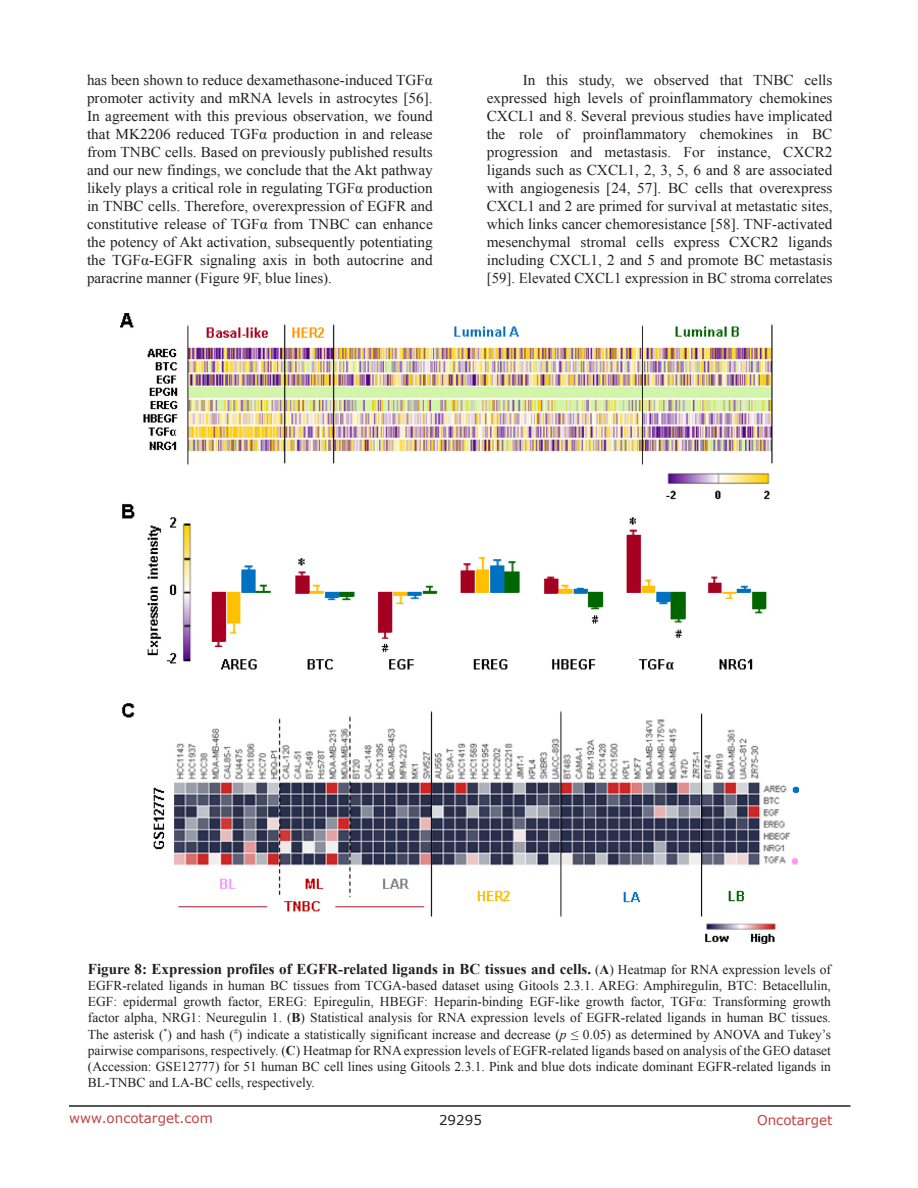
<style>
.page{position:relative;width:918px;height:1188px;background:#fff}
.page>*{position:absolute;margin:0;border:0;box-sizing:border-box;transform-origin:0 0}
.BodyText{font:15px/18px "Times New Roman";color:#231f20;text-align:justify}
.Figuretrx{font:700 15px "Times New Roman";color:#231f20}
.Figuretrx-2{font:13.5px/16.2px "Times New Roman";color:#231f20;text-align:justify}
.t1{font:13.5px "Verdana";color:#c24141}
.t2{font:13.5px "Verdana";color:#231f20}
.s1{font-weight:400;font-size:13.5px}
.s2{font-size:13.5px}
.s3{font-weight:700}
.s4{font-style:italic}
</style>
<div class="page">
<hr style="left:69px;top:1105px;width:781px;height:2px;background:#231f20">
<img style="left:120px;top:314px;width:679px;height:630px">
<p class="BodyText" style="left:87px;top:71px;width:347px">has been shown to reduce dexamethasone-induced TGFα promoter activity and mRNA levels in astrocytes [56].<br>In agreement with this previous observation, we found that MK2206 reduced TGFα production in and release from TNBC cells. Based on previously published results and our new findings, we conclude that the Akt pathway likely plays a critical role in regulating TGFα production in TNBC cells. Therefore, overexpression of EGFR and constitutive release of TGFα from TNBC can enhance the potency of Akt activation, subsequently potentiating the TGFα-EGFR signaling axis in both autocrine and paracrine manner (Figure 9F, blue lines).</p>
<p class="BodyText" style="left:487px;top:71px;width:347px;text-indent:36px">In this study, we observed that TNBC cells expressed high levels of proinflammatory chemokines CXCL1 and 8. Several previous studies have implicated the role of proinflammatory chemokines in BC progression and metastasis. For instance, CXCR2 ligands such as CXCL1, 2, 3, 5, 6 and 8 are associated with angiogenesis [24, 57]. BC cells that overexpress CXCL1 and 2 are primed for survival at metastatic sites, which links cancer chemoresistance [58]. TNF-activated mesenchymal stromal cells express CXCR2 ligands including CXCL1, 2 and 5 and promote BC metastasis [59]. Elevated CXCL1 expression in BC stroma correlates</p>
<p class="Figuretrx" style="left:88px;top:958px;width:745px">Figure 8: Expression profiles of EGFR-related ligands in BC tissues and cells. <span class="s1">(</span><span class="s2">A</span><span class="s1">) Heatmap for RNA expression levels of</span></p>
<p class="Figuretrx-2" style="left:88px;top:977px;width:745px">EGFR-related ligands in human BC tissues from TCGA-based dataset using Gitools 2.3.1. AREG: Amphiregulin, BTC: Betacellulin, EGF: epidermal growth factor, EREG: Epiregulin, HBEGF: Heparin-binding EGF-like growth factor, TGFα: Transforming growth factor alpha, NRG1: Neuregulin 1. (<span class="s3">B</span>) Statistical analysis for RNA expression levels of EGFR-related ligands in human BC tissues.<br>The asterisk (<sup>*</sup>) and hash (<sup>#</sup>) indicate a statistically significant increase and decrease (<span class="s4">p</span> ≤ 0.05) as determined by ANOVA and Tukey’s pairwise comparisons, respectively. (<span class="s3">C</span>) Heatmap for RNA expression levels of EGFR-related ligands based on analysis of the GEO dataset (Accession: GSE12777) for 51 human BC cell lines using Gitools 2.3.1. Pink and blue dots indicate dominant EGFR-related ligands in BL-TNBC and LA-BC cells, respectively.</p>
<p class="t1" style="left:69px;top:1109px;width:145px">www.oncotarget.com</p>
<p class="t2" style="left:439px;top:1111px;width:44px">29295</p>
<p class="t1" style="left:757px;top:1111px;width:77px">Oncotarget</p>
</div>
